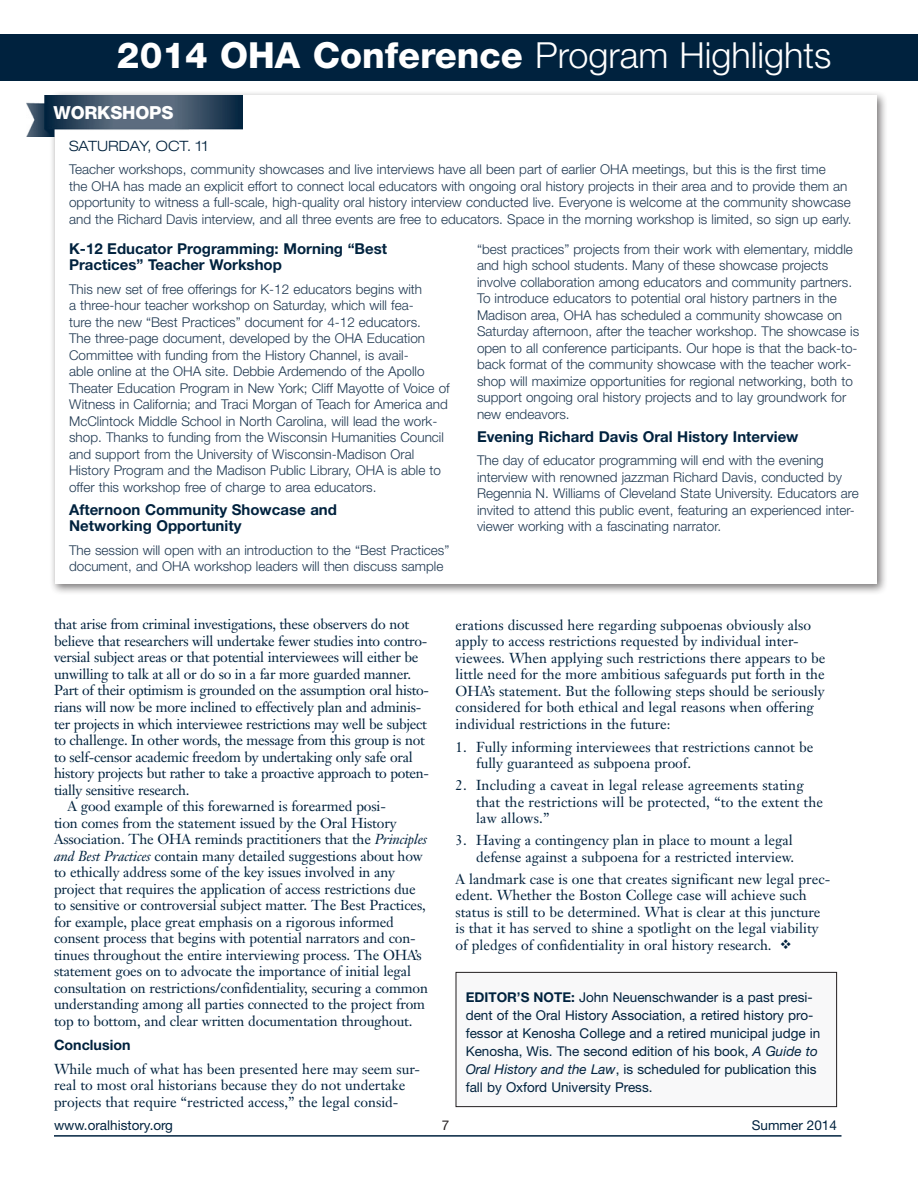
<style>
.page{position:relative;width:918px;height:1188px;background:#fff}
.page>*{position:absolute;margin:0;border:0;box-sizing:border-box;transform-origin:0 0}
.t1{font:800 36px "Helvetica Neue LT Std";color:#fff}
.t2{font:800 18px "Helvetica Neue LT Std";letter-spacing:-.01em;color:#fff}
.t3{font:700 15px/16.5px "Helvetica Neue LT Std";color:#00223e}
.t4{font:14.25px/16.5px "Janson Text";letter-spacing:-.01em;color:#00223e}
.t5{font:14.25px/16.5px "Janson Text";letter-spacing:.01em;color:#00223e}
.t6{font:300 expanded 14.25px "Helvetica Neue LT Std";color:#00223e}
.t7{font:700 14.25px "Helvetica Neue LT Std";color:#00223e}
.t8{font:300 13.5px/16.5px "Helvetica Neue LT Std";color:#203952}
.t9{font:13.5px/18px "Helvetica Neue LT Std";color:#00223e}
.t10{font:700 13.5px "Helvetica Neue LT Std";color:#00223e}
.t11{font:13.5px "Helvetica Neue LT Std";color:#231f20}
.s1{font-weight:300}
.s2{font-style:italic}
.s3{font-weight:700}
</style>
<div class="page">
<div style="left:0;top:35px;width:918px;height:46px;background:#00223e"></div>
<hr style="left:54px;top:1135px;width:788px;height:2px;background:#00223e">
<div style="left:456px;top:972px;width:381px;height:135px;background:#f8f8f9"></div>
<div style="left:456px;top:972px;width:381px;height:135px;border:1px solid #231f20"></div>
<div style="left:50px;top:91px;width:838px;height:504px;background:#231f20;opacity:.6"></div>
<div style="left:55px;top:96px;width:822px;height:488px;background:#fff"></div>
<img style="left:26px;top:96px;width:216px;height:41px">
<h1 class="t1" style="left:117px;top:34px;width:716px">2014 OHA Conference <span class="s1">Program Highlights</span></h1>
<p class="t2" style="left:54px;top:102px;width:121px">WorkshopS</p>
<p class="t6" style="left:69px;top:138px;width:141px">SATURDAY, OCT. 11</p>
<p class="t8" style="left:69px;top:161px;width:542px">Teacher workshops, community showcases and live interviews have all been part of earlier OHA</p>
<p class="t8" style="left:632px;top:161px;width:195px">meetings, but this is the first time</p>
<p class="t8" style="left:69px;top:178px;width:33px">the OHA</p>
<p class="t8" style="left:69px;top:178px;width:784px;text-indent:55px">has made an explicit effort to connect local educators with ongoing oral history projects in their area and to provide them an opportunity to witness a full-scale, high-quality oral history interview conducted live. Everyone is welcome at the community showcase and the Richard Davis interview, and all three events are free to educators. Space in the morning workshop is limited, so sign up early.</p>
<p class="t3" style="left:69px;top:240px;width:320px">K-12 Educator Programming: Morning “Best<br>Practices” Teacher Workshop</p>
<p class="t8" style="left:69px;top:280px;width:355px">This new set of free offerings for K-12 educators begins with a three-hour teacher workshop on Saturday, which will fea&shy;ture the new “Best Practices” document for 4-12 educators.<br>The three-page document, developed by the OHA</p>
<p class="t8" style="left:477px;top:241px;width:377px">“best practices” projects from their work with elementary, middle and high school students. Many of these showcase projects involve collaboration among educators and community partners.<br>To introduce educators to potential oral history partners in the Madison area, OHA</p>
<p class="t8" style="left:477px;top:307px;width:384px;text-indent:119px">has scheduled a community showcase on Saturday afternoon, after the teacher workshop. The showcase is open to all conference participants. Our hope is that the back-to&shy;back format of the community showcase with the teacher work&shy;shop will maximize opportunities for regional networking, both to support ongoing oral history projects and to lay groundwork for new endeavors.</p>
<p class="t3" style="left:477px;top:428px;width:323px">Evening Richard Davis Oral History Interview</p>
<p class="t8" style="left:477px;top:452px;width:383px">The day of educator programming will end with the evening interview with renowned jazzman Richard Davis, conducted by Regennia N. Williams of Cleveland State University. Educators are invited to attend this public event, featuring an experienced inter&shy;viewer working with a fascinating narrator.</p>
<p class="t8" style="left:69px;top:330px;width:358px;text-indent:298px">Education<br>Committee with funding from the History Channel, is avail&shy;able online at the OHA</p>
<p class="t8" style="left:69px;top:363px;width:382px;text-indent:136px">site. Debbie Ardemendo of the Apollo Theater Education Program in New York; Cliff Mayotte of Voice of Witness in California; and Traci Morgan of Teach for America and McClintock Middle School in North Carolina, will lead the work&shy;shop. Thanks to funding from the Wisconsin Humanities Council and support from the University of Wisconsin-Madison Oral History Program and the Madison Public Library, OHA</p>
<p class="t8" style="left:388px;top:462px;width:55px">is able to</p>
<p class="t8" style="left:69px;top:478px;width:309px">offer this workshop free of charge to area educators.</p>
<p class="t3" style="left:69px;top:501px;width:269px">Afternoon Community Showcase and<br>Networking Opportunity</p>
<p class="t8" style="left:69px;top:541px;width:382px">The session will open with an introduction to the “Best Practices” document, and OHA</p>
<p class="t8" style="left:194px;top:558px;width:251px">workshop leaders will then discuss sample</p>
<p class="t4" style="left:54px;top:616px;width:357px">that arise from criminal investigations, these observers do not</p>
<p class="t4" style="left:54px;top:633px;width:375px">believe that researchers will undertake fewer studies into contro-</p>
<p class="t4" style="left:54px;top:649px;width:366px">versial subject areas or that potential interviewees will either be</p>
<p class="t4" style="left:54px;top:666px;width:359px">unwilling to talk at all or do so in a far more guarded manner.</p>
<p class="t4" style="left:54px;top:682px;width:377px">Part of their optimism is grounded on the assumption oral histo-</p>
<p class="t4" style="left:54px;top:699px;width:369px">rians will now be more inclined to effectively plan and adminis-</p>
<p class="t4" style="left:54px;top:715px;width:374px">ter projects in which interviewee restrictions may well be subject</p>
<p class="t4" style="left:54px;top:732px;width:372px">to challenge. In other words, the message from this group is not</p>
<p class="t4" style="left:54px;top:748px;width:360px">to self-censor academic freedom by undertaking only safe oral</p>
<p class="t4" style="left:54px;top:765px;width:377px">history projects but rather to take a proactive approach to poten-</p>
<p class="t4" style="left:54px;top:781px;width:137px">tially sensitive research.</p>
<p class="t4" style="left:67px;top:798px;width:320px">A good example of this forewarned is forearmed posi-</p>
<p class="t4" style="left:54px;top:814px;width:344px">tion comes from the statement issued by the Oral History</p>
<p class="t4" style="left:54px;top:831px;width:375px">Association. The OHA reminds practitioners that the <span class="s2">Principles</span></p>
<p class="t4" style="left:54px;top:847px;width:370px"><span class="s2">and Best Practices</span> contain many detailed suggestions about how</p>
<p class="t4" style="left:54px;top:864px;width:343px">to ethically address some of the key issues involved in any</p>
<p class="t4" style="left:54px;top:880px;width:363px">project that requires the application of access restrictions due</p>
<p class="t4" style="left:54px;top:897px;width:373px">to sensitive or controversial subject matter. The Best Practices,</p>
<p class="t4" style="left:54px;top:913px;width:341px">for example, place great emphasis on a rigorous informed</p>
<p class="t4" style="left:54px;top:930px;width:363px">consent process that begins with potential narrators and con-</p>
<p class="t4" style="left:54px;top:946px;width:369px">tinues throughout the entire interviewing process. The OHA’s</p>
<p class="t4" style="left:54px;top:963px;width:359px">statement goes on to advocate the importance of initial legal</p>
<p class="t4" style="left:54px;top:979px;width:375px">consultation on restrictions/confidentiality, securing a common</p>
<p class="t4" style="left:54px;top:996px;width:373px">understanding among all parties connected to the project from</p>
<p class="t4" style="left:54px;top:1012px;width:360px">top to bottom, and clear written documentation throughout.</p>
<p class="t7" style="left:54px;top:1036px;width:78px">Conclusion</p>
<p class="t4" style="left:54px;top:1060px;width:367px">While much of what has been presented here may seem sur&shy;real to most oral historians because they do not undertake projects that require “restricted access,” the legal consid-</p>
<p class="t4" style="left:456px;top:616px;width:371px">erations discussed here regarding subpoenas obviously also apply to access restrictions requested by individual inter&shy;viewees. When applying such restrictions there appears to be little need for the more ambitious safeguards put forth in the OHA’s statement. But the following steps should be seriously considered for both ethical and legal reasons when offering individual restrictions in the future:</p>
<p class="t4" style="left:476px;top:738px;width:339px;text-indent:-21px">1. Fully informing interviewees that restrictions cannot be fully guaranteed as subpoena proof.</p>
<p class="t5" style="left:476px;top:777px;width:348px;text-indent:-21px">2. Including a caveat in legal release agreements stating that the restrictions will be protected, “to the extent the law allows.”</p>
<p class="t4" style="left:456px;top:832px;width:340px;text-align:right">3. Having a contingency plan in place to mount a legal defense against a subpoena for a restricted interview.</p>
<p class="t4" style="left:456px;top:870px;width:376px">A landmark case is one that creates significant new legal prec&shy;edent. Whether the Boston College case will achieve such status is still to be determined. What is clear at this juncture is that it has served to shine a spotlight on the legal viability of pledges of confidentiality in oral history research. ❖</p>
<p class="t10" style="left:466px;top:989px;width:18px">Editor</p>
<p class="t10" style="left:517px;top:989px;width:37px">’s Note</p>
<p class="t9" style="left:466px;top:988px;width:356px;text-indent:105px"><span class="s3">:</span> John Neuenschwander is a past presi&shy;dent of the Oral History Association, a retired history pro&shy;fessor at Kenosha College and a retired municipal judge in Kenosha, Wis. The second edition of his book, <span class="s2">A Guide to Oral History and the Law</span>, is scheduled for publication this fall by Oxford University Press.</p>
<p class="t9" style="left:54px;top:1116px;width:121px">www.oralhistory.org</p>
<p class="t11" style="left:442px;top:1117px;width:9px">7</p>
<p class="t9" style="left:752px;top:1116px;width:87px">Summer 2014</p>
</div>
